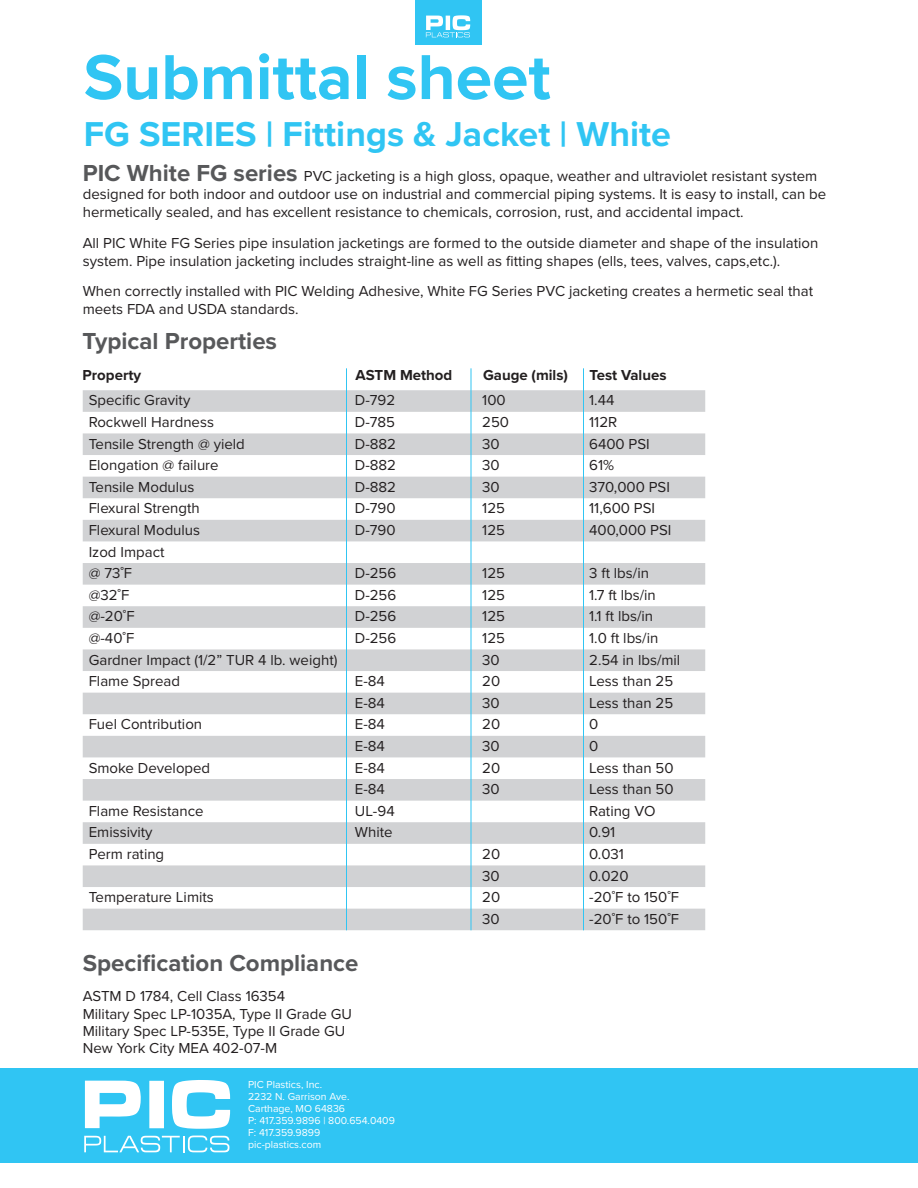
<style>
.page{position:relative;width:918px;height:1188px;background:#fff}
.page>*{position:absolute;margin:0;border:0;box-sizing:border-box;transform-origin:0 0}
.t1{font:700 65.85px "Proxima Nova";color:#30c5f3}
.t2{font:700 35.85px "Proxima Nova";color:#30c5f3}
.t3{font:700 24px "Proxima Nova";color:#57585a}
.t4{font:15px/18px "Proxima Nova";color:#231f20}
.t5{font:700 15px "Proxima Nova";color:#231f20}
.t6{font:10.5px "Proxima Nova";color:#fff}
.s1{font-weight:700;font-size:24px;color:#57585a}
</style>
<div class="page">
<div style="left:0;top:1069px;width:918px;height:94px;background:#30c5f3"></div>
<svg style="left:172px;top:1080px;width:58px;height:49px"></svg>
<svg style="left:85px;top:1081px;width:56px;height:47px"></svg>
<svg style="left:149px;top:1081px;width:15px;height:47px"></svg>
<svg style="left:84px;top:1136px;width:145px;height:16px"></svg>
<div style="left:415px;top:0;width:66px;height:45px;background:#30c5f3"></div>
<svg style="left:426px;top:15px;width:44px;height:22px"></svg>
<svg style="left:83px;top:390px;width:622px;height:540px;fill:#d2d9da"></svg>
<hr style="left:346px;top:368px;width:1px;height:562px;background:#30c5f3">
<hr style="left:471px;top:368px;width:1px;height:562px;background:#30c5f3">
<hr style="left:583px;top:368px;width:1px;height:562px;background:#30c5f3">
<p class="t1" style="left:84px;top:38px;width:469px">Submittal sheet</p>
<p class="t2" style="left:84px;top:112px;width:589px">FG SERIES | Fittings &amp; Jacket | White</p>
<p class="t4" style="left:83px;top:167px;width:745px"><span class="s1">PIC White FG series</span> PVC jacketing is a high gloss, opaque, weather and ultraviolet resistant system designed for both indoor and outdoor use on industrial and commercial piping systems. It is easy to install, can be hermetically sealed, and has excellent resistance to chemicals, corrosion, rust, and accidental impact.</p>
<p class="t4" style="left:83px;top:234px;width:737px">All PIC White FG Series pipe insulation jacketings are formed to the outside diameter and shape of the insulation system. Pipe insulation jacketing includes straight-line as well as fitting shapes (ells, tees, valves, caps,etc.).</p>
<p class="t4" style="left:83px;top:282px;width:732px">When correctly installed with PIC Welding Adhesive, White FG Series PVC jacketing creates a hermetic seal that meets FDA and USDA standards.</p>
<p class="t3" style="left:83px;top:326px;width:196px">Typical Properties</p>
<p class="t5" style="left:83px;top:366px;width:60px">Property</p>
<p class="t5" style="left:356px;top:366px;width:98px">ASTM Method</p>
<p class="t5" style="left:483px;top:366px;width:86px">Gauge (mils)</p>
<p class="t5" style="left:590px;top:366px;width:78px">Test Values</p>
<p class="t4" style="left:89px;top:392px;width:103px">Specific Gravity</p>
<p class="t4" style="left:355px;top:392px;width:42px">D-792</p>
<p class="t4" style="left:482px;top:392px;width:25px">100</p>
<p class="t4" style="left:589px;top:392px;width:27px">1.44</p>
<p class="t4" style="left:89px;top:413px;width:127px">Rockwell Hardness</p>
<p class="t4" style="left:355px;top:413px;width:42px">D-785</p>
<p class="t4" style="left:482px;top:413px;width:28px">250</p>
<p class="t4" style="left:589px;top:413px;width:30px">112R</p>
<p class="t4" style="left:89px;top:435px;width:158px">Tensile Strength @ yield</p>
<p class="t4" style="left:355px;top:435px;width:43px">D-882</p>
<p class="t4" style="left:482px;top:435px;width:19px">30</p>
<p class="t4" style="left:589px;top:435px;width:62px">6400 PSI</p>
<p class="t4" style="left:89px;top:456px;width:131px">Elongation @ failure</p>
<p class="t4" style="left:355px;top:456px;width:43px">D-882</p>
<p class="t4" style="left:482px;top:456px;width:19px">30</p>
<p class="t4" style="left:589px;top:456px;width:26px">61%</p>
<p class="t4" style="left:89px;top:478px;width:107px">Tensile Modulus</p>
<p class="t4" style="left:355px;top:478px;width:43px">D-882</p>
<p class="t4" style="left:482px;top:478px;width:19px">30</p>
<p class="t4" style="left:589px;top:478px;width:82px">370,000 PSI</p>
<p class="t4" style="left:89px;top:500px;width:113px">Flexural Strength</p>
<p class="t4" style="left:355px;top:500px;width:42px">D-790</p>
<p class="t4" style="left:482px;top:500px;width:24px">125</p>
<p class="t4" style="left:589px;top:500px;width:67px">11,600 PSI</p>
<p class="t4" style="left:89px;top:521px;width:113px">Flexural Modulus</p>
<p class="t4" style="left:355px;top:521px;width:42px">D-790</p>
<p class="t4" style="left:482px;top:521px;width:24px">125</p>
<p class="t4" style="left:589px;top:521px;width:84px">400,000 PSI</p>
<p class="t4" style="left:89px;top:543px;width:77px">Izod Impact</p>
<p class="t4" style="left:89px;top:564px;width:45px">@ 73˚F</p>
<p class="t4" style="left:355px;top:564px;width:43px">D-256</p>
<p class="t4" style="left:482px;top:564px;width:24px">125</p>
<p class="t4" style="left:589px;top:564px;width:61px">3 ft lbs/in</p>
<p class="t4" style="left:89px;top:586px;width:42px">@32˚F</p>
<p class="t4" style="left:355px;top:586px;width:43px">D-256</p>
<p class="t4" style="left:482px;top:586px;width:24px">125</p>
<p class="t4" style="left:589px;top:586px;width:68px">1.7 ft lbs/in</p>
<p class="t4" style="left:89px;top:608px;width:48px">@-20˚F</p>
<p class="t4" style="left:355px;top:608px;width:43px">D-256</p>
<p class="t4" style="left:482px;top:608px;width:24px">125</p>
<p class="t4" style="left:589px;top:608px;width:65px">1.1 ft lbs/in</p>
<p class="t4" style="left:89px;top:629px;width:47px">@-40˚F</p>
<p class="t4" style="left:355px;top:629px;width:43px">D-256</p>
<p class="t4" style="left:482px;top:629px;width:24px">125</p>
<p class="t4" style="left:589px;top:629px;width:71px">1.0 ft lbs/in</p>
<p class="t4" style="left:89px;top:651px;width:250px">Gardner Impact (1/2” TUR 4 lb. weight)</p>
<p class="t4" style="left:482px;top:651px;width:19px">30</p>
<p class="t4" style="left:589px;top:651px;width:93px">2.54 in lbs/mil</p>
<p class="t4" style="left:89px;top:672px;width:93px">Flame Spread</p>
<p class="t4" style="left:355px;top:672px;width:32px">E-84</p>
<p class="t4" style="left:482px;top:672px;width:19px">20</p>
<p class="t4" style="left:589px;top:672px;width:85px">Less than 25</p>
<p class="t4" style="left:355px;top:694px;width:32px">E-84</p>
<p class="t4" style="left:482px;top:694px;width:19px">30</p>
<p class="t4" style="left:589px;top:694px;width:85px">Less than 25</p>
<p class="t4" style="left:89px;top:716px;width:115px">Fuel Contribution</p>
<p class="t4" style="left:355px;top:716px;width:32px">E-84</p>
<p class="t4" style="left:482px;top:716px;width:19px">20</p>
<p class="t4" style="left:589px;top:716px;width:11px">0</p>
<p class="t4" style="left:355px;top:737px;width:32px">E-84</p>
<p class="t4" style="left:482px;top:737px;width:19px">30</p>
<p class="t4" style="left:589px;top:737px;width:11px">0</p>
<p class="t4" style="left:89px;top:759px;width:123px">Smoke Developed</p>
<p class="t4" style="left:355px;top:759px;width:32px">E-84</p>
<p class="t4" style="left:482px;top:759px;width:19px">20</p>
<p class="t4" style="left:589px;top:759px;width:86px">Less than 50</p>
<p class="t4" style="left:355px;top:780px;width:32px">E-84</p>
<p class="t4" style="left:482px;top:780px;width:19px">30</p>
<p class="t4" style="left:589px;top:780px;width:86px">Less than 50</p>
<p class="t4" style="left:89px;top:802px;width:116px">Flame Resistance</p>
<p class="t4" style="left:355px;top:802px;width:41px">UL-94</p>
<p class="t4" style="left:589px;top:802px;width:68px">Rating VO</p>
<p class="t4" style="left:89px;top:824px;width:65px">Emissivity</p>
<p class="t4" style="left:355px;top:824px;width:39px">White</p>
<p class="t4" style="left:589px;top:824px;width:28px">0.91</p>
<p class="t4" style="left:89px;top:845px;width:77px">Perm rating</p>
<p class="t4" style="left:482px;top:845px;width:19px">20</p>
<p class="t4" style="left:589px;top:845px;width:36px">0.031</p>
<p class="t4" style="left:482px;top:867px;width:19px">30</p>
<p class="t4" style="left:589px;top:867px;width:41px">0.020</p>
<p class="t4" style="left:89px;top:888px;width:127px">Temperature Limits</p>
<p class="t4" style="left:482px;top:888px;width:19px">20</p>
<p class="t4" style="left:589px;top:888px;width:91px">-20˚F to 150˚F</p>
<p class="t4" style="left:482px;top:910px;width:19px">30</p>
<p class="t4" style="left:589px;top:910px;width:91px">-20˚F to 150˚F</p>
<p class="t3" style="left:83px;top:948px;width:277px">Specification Compliance</p>
<p class="t4" style="left:83px;top:988px;width:204px">ASTM D 1784, Cell Class 16354</p>
<p class="t4" style="left:83px;top:1005px;width:271px">Military Spec LP-1035A, Type II Grade GU</p>
<p class="t4" style="left:83px;top:1022px;width:264px">Military Spec LP-535E, Type II Grade GU</p>
<p class="t4" style="left:83px;top:1040px;width:196px">New York City MEA 402-07-M</p>
<p class="t6" style="left:248px;top:1079px;width:75px">PIC Plastics, Inc.</p>
<p class="t6" style="left:248px;top:1091px;width:103px">2232 N. Garrison Ave.</p>
<p class="t6" style="left:248px;top:1103px;width:98px">Carthage, MO 64836</p>
<p class="t6" style="left:248px;top:1115px;width:148px">P: 417.359.9896 | 800.654.0409</p>
<p class="t6" style="left:248px;top:1127px;width:74px">F: 417.359.9899</p>
<p class="t6" style="left:248px;top:1139px;width:75px">pic-plastics.com</p>
</div>
